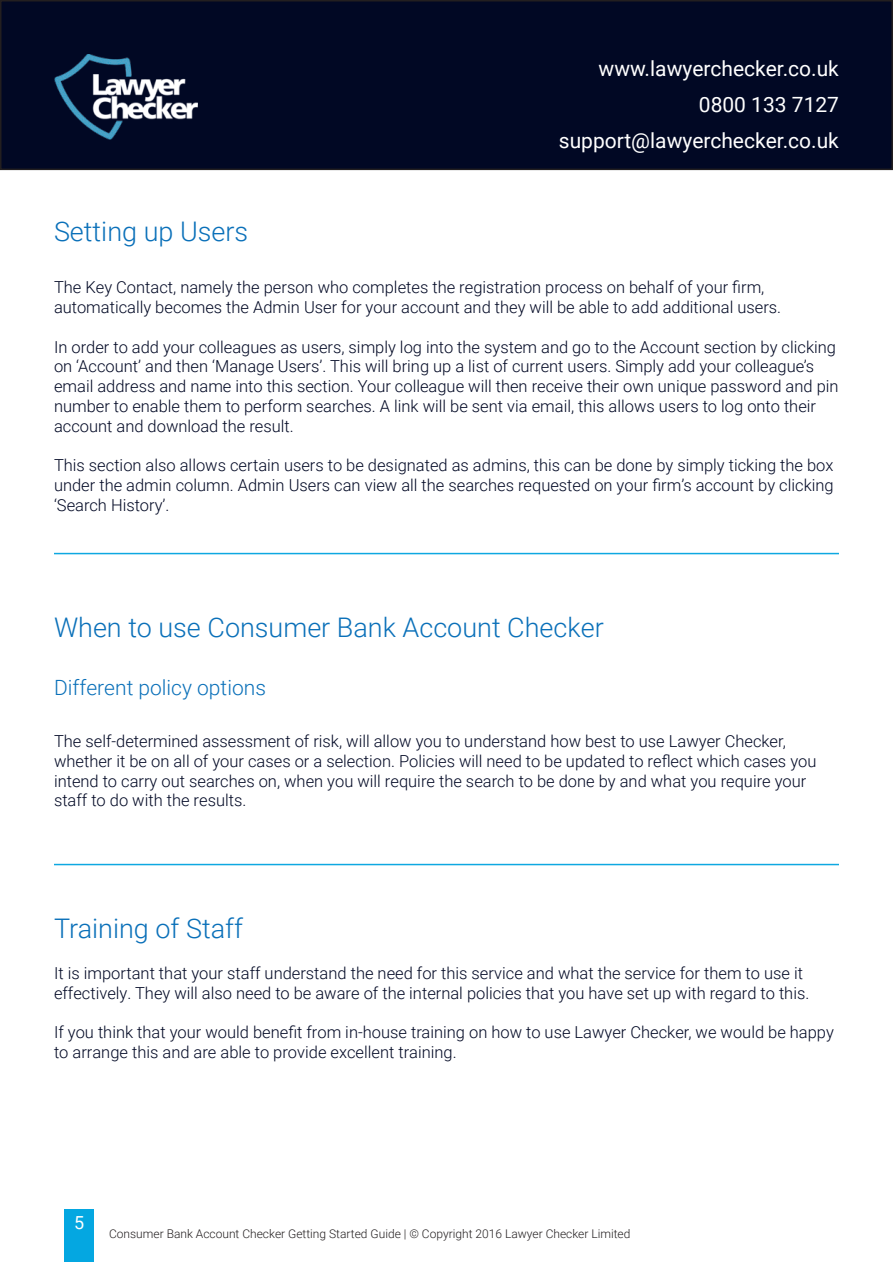
<style>
.page{position:relative;width:893px;height:1263px;background:#fff}
.page>*{position:absolute;margin:0;border:0;box-sizing:border-box;transform-origin:0 0}
.t1{font:300 27px "Roboto";color:#0a70b9}
.t2{font:21px/36px "Roboto";color:#fff;text-align:right}
.t3{font:300 21px "Roboto";color:#0a70b9}
.t4{font:18px "Roboto";color:#fff}
.t5{font:300 16.5px/19.8px "Roboto";color:#010824}
.t6{font:300 12px "Roboto";color:#231f20}
</style>
<div class="page">
<div style="left:65px;top:1210px;width:29px;height:52px;background:#04a7e1"></div>
<div style="left:3px;top:3px;width:887px;height:164px;background:#010824"></div>
<div style="left:0;top:0;width:893px;height:170px;border:2px solid #231f20"></div>
<img style="left:54px;top:54px;width:143px;height:85px">
<hr style="left:54px;top:553px;width:785px;height:1px;background:#0ea8e1">
<hr style="left:54px;top:864px;width:785px;height:1px;background:#0ea8e1">
<p class="t2" style="left:559px;top:50px;width:282px">www.lawyerchecker.co.uk<br>0800 133 7127 support@lawyerchecker.co.uk</p>
<h1 class="t1" style="left:54px;top:212px;width:196px">Setting up Users</h1>
<p class="t5" style="left:54px;top:277px;width:729px">The Key Contact, namely the person who completes the registration process on behalf of your firm, automatically becomes the Admin User for your account and they will be able to add additional users.</p>
<p class="t5" style="left:54px;top:336px;width:786px">In order to add your colleagues as users, simply log into the system and go to the Account section by clicking on ‘Account’ and then ‘Manage Users’. This will bring up a list of current users. Simply add your colleague’s email address and name into this section. Your colleague will then receive their own unique password and pin number to enable them to perform searches. A link will be sent via email, this allows users to log onto their account and download the result.</p>
<p class="t5" style="left:54px;top:455px;width:781px;text-align:justify">This section also allows certain users to be designated as admins, this can be done by simply ticking the box under the admin column. Admin Users can view all the searches requested on your firm’s account by clicking ‘Search History’.</p>
<h1 class="t1" style="left:54px;top:609px;width:551px">When to use Consumer Bank Account Checker</h1>
<p class="t3" style="left:54px;top:672px;width:213px">Different policy options</p>
<p class="t5" style="left:54px;top:730px;width:764px">The self-determined assessment of risk, will allow you to understand how best to use Lawyer Checker, whether it be on all of your cases or a selection. Policies will need to be updated to reflect which cases you intend to carry out searches on, when you will require the search to be done by and what you require your staff to do with the results.</p>
<h1 class="t1" style="left:54px;top:909px;width:191px">Training of Staff</h1>
<p class="t5" style="left:54px;top:962px;width:757px">It is important that your staff understand the need for this service and what the service for them to use it effectively. They will also need to be aware of the internal policies that you have set up with regard to this.</p>
<p class="t5" style="left:54px;top:1022px;width:781px">If you think that your would benefit from in-house training on how to use Lawyer Checker, we would be happy to arrange this and are able to provide excellent training.</p>
<p class="t4" style="left:74px;top:1209px;width:12px">5</p>
<p class="t6" style="left:109px;top:1225px;width:523px">Consumer Bank Account Checker Getting Started Guide | © Copyright 2016 Lawyer Checker Limited</p>
</div>
